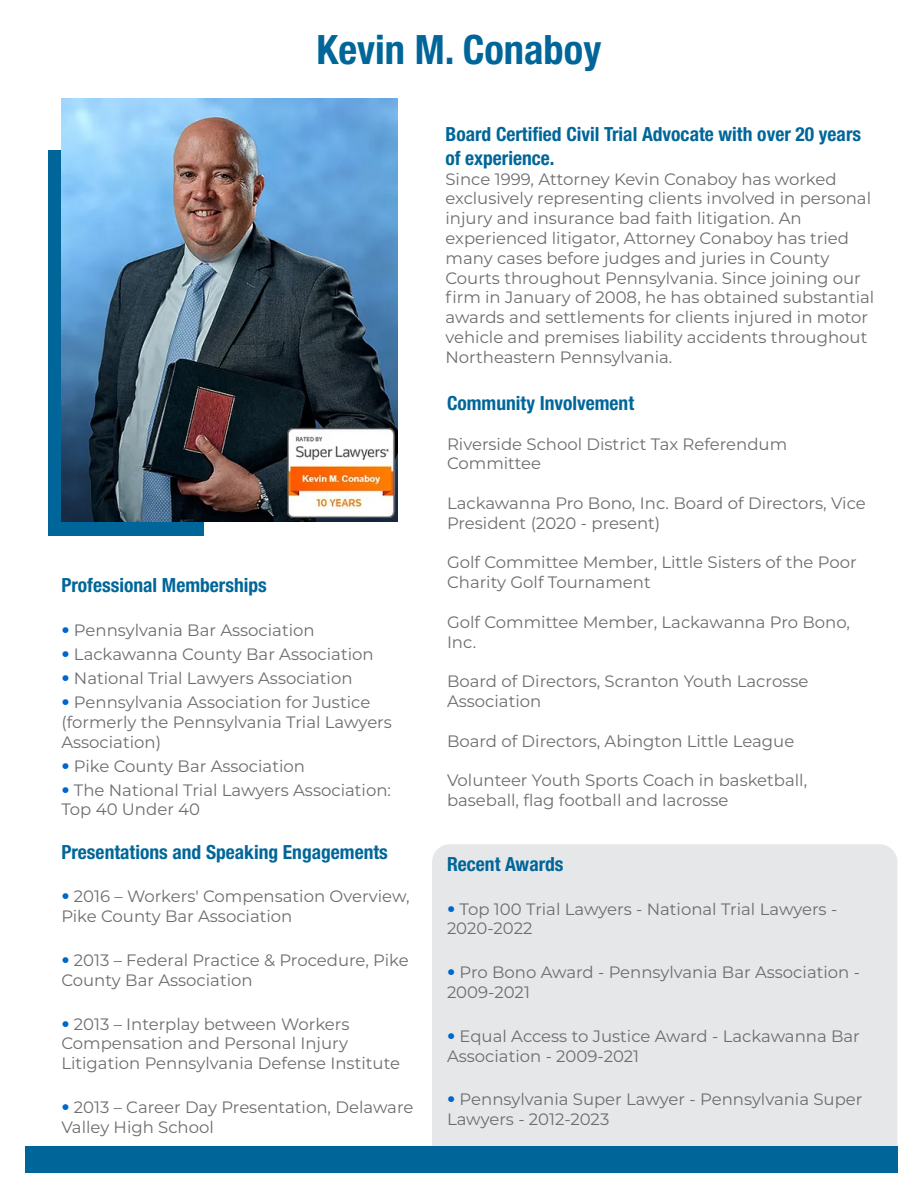
<style>
.page{position:relative;width:918px;height:1188px;background:#fff}
.page>*{position:absolute;margin:0;border:0;box-sizing:border-box;transform-origin:0 0}
.t1{font:700 condensed 40.5px "Helvetica Neue LT Std";color:#069}
.t2{font:700 condensed 19.5px/23.4px "Helvetica Neue LT Std";color:#069}
.t3{font:16.5px/19.8px "Montserrat";color:#6c6d70}
.s1{font-family:"Helvetica Neue LT Std";font-stretch:condensed;color:#06c}
</style>
<div class="page">
<div style="left:432px;top:844px;width:465px;height:319px;background:#e6e7e9;border-radius:18px"></div>
<div style="left:48px;top:151px;width:156px;height:385px;background:#069"></div>
<img style="left:61px;top:98px;width:336px;height:423px">
<div style="left:25px;top:1146px;width:873px;height:27px;background:#069"></div>
<p class="t1" style="left:317px;top:25px;width:286px">Kevin M. Conaboy</p>
<p class="t2" style="left:61px;top:573px;width:207px">Professional Memberships</p>
<p class="t3" style="left:61px;top:620px;width:255px"><span class="s1">•</span> Pennsylvania Bar Association</p>
<p class="t3" style="left:61px;top:644px;width:314px"><span class="s1">•</span> Lackawanna County Bar Association</p>
<p class="t3" style="left:61px;top:668px;width:293px"><span class="s1">•</span> National Trial Lawyers Association</p>
<p class="t3" style="left:61px;top:692px;width:332px"><span class="s1">•</span> Pennsylvania Association for Justice (formerly the Pennsylvania Trial Lawyers<br>Association)</p>
<p class="t3" style="left:61px;top:755px;width:245px"><span class="s1">•</span> Pike County Bar Association</p>
<p class="t3" style="left:61px;top:779px;width:331px"><span class="s1">•</span> The National Trial Lawyers Association:<br>Top 40 Under 40</p>
<p class="t2" style="left:61px;top:840px;width:328px">Presentations and Speaking Engagements</p>
<p class="t3" style="left:61px;top:886px;width:350px"><span class="s1">•</span> 2016 – Workers' Compensation Overview,<br>Pike County Bar Association</p>
<p class="t3" style="left:61px;top:950px;width:349px"><span class="s1">•</span> 2013 – Federal Practice &amp; Procedure, Pike<br>County Bar Association</p>
<p class="t3" style="left:61px;top:1013px;width:340px"><span class="s1">•</span> 2013 – Interplay between Workers<br>Compensation and Personal Injury<br>Litigation Pennsylvania Defense Institute</p>
<p class="t3" style="left:61px;top:1097px;width:354px"><span class="s1">•</span> 2013 – Career Day Presentation, Delaware<br>Valley High School</p>
<p class="t2" style="left:446px;top:123px;width:417px">Board Certified Civil Trial Advocate with over 20 years of experience.</p>
<p class="t3" style="left:446px;top:168px;width:430px">Since 1999, Attorney Kevin Conaboy has worked exclusively representing clients involved in personal injury and insurance bad faith litigation. An experienced litigator, Attorney Conaboy has tried many cases before judges and juries in County Courts throughout Pennsylvania. Since joining our firm in January of 2008, he has obtained substantial awards and settlements for clients injured in motor vehicle and premises liability accidents throughout Northeastern Pennsylvania.</p>
<p class="t2" style="left:447px;top:391px;width:189px">Community Involvement</p>
<p class="t3" style="left:447px;top:433px;width:342px">Riverside School District Tax Referendum<br>Committee</p>
<p class="t3" style="left:447px;top:493px;width:420px">Lackawanna Pro Bono, Inc. Board of Directors, Vice<br>President (2020 - present)</p>
<p class="t3" style="left:447px;top:552px;width:411px">Golf Committee Member, Little Sisters of the Poor<br>Charity Golf Tournament</p>
<p class="t3" style="left:447px;top:611px;width:404px">Golf Committee Member, Lackawanna Pro Bono,<br>Inc.</p>
<p class="t3" style="left:447px;top:671px;width:363px">Board of Directors, Scranton Youth Lacrosse<br>Association</p>
<p class="t3" style="left:447px;top:730px;width:349px">Board of Directors, Abington Little League</p>
<p class="t3" style="left:447px;top:770px;width:362px">Volunteer Youth Sports Coach in basketball, baseball, flag football and lacrosse</p>
<p class="t2" style="left:447px;top:852px;width:118px">Recent Awards</p>
<p class="t3" style="left:447px;top:898px;width:392px"><span class="s1">•</span> Top 100 Trial Lawyers - National Trial Lawyers -<br>2020-2022</p>
<p class="t3" style="left:447px;top:962px;width:415px"><span class="s1">•</span> Pro Bono Award - Pennsylvania Bar Association -<br>2009-2021</p>
<p class="t3" style="left:447px;top:1025px;width:414px"><span class="s1">•</span> Equal Access to Justice Award - Lackawanna Bar<br>Association - 2009-2021</p>
<p class="t3" style="left:447px;top:1089px;width:417px"><span class="s1">•</span> Pennsylvania Super Lawyer - Pennsylvania Super<br>Lawyers - 2012-2023</p>
</div>
